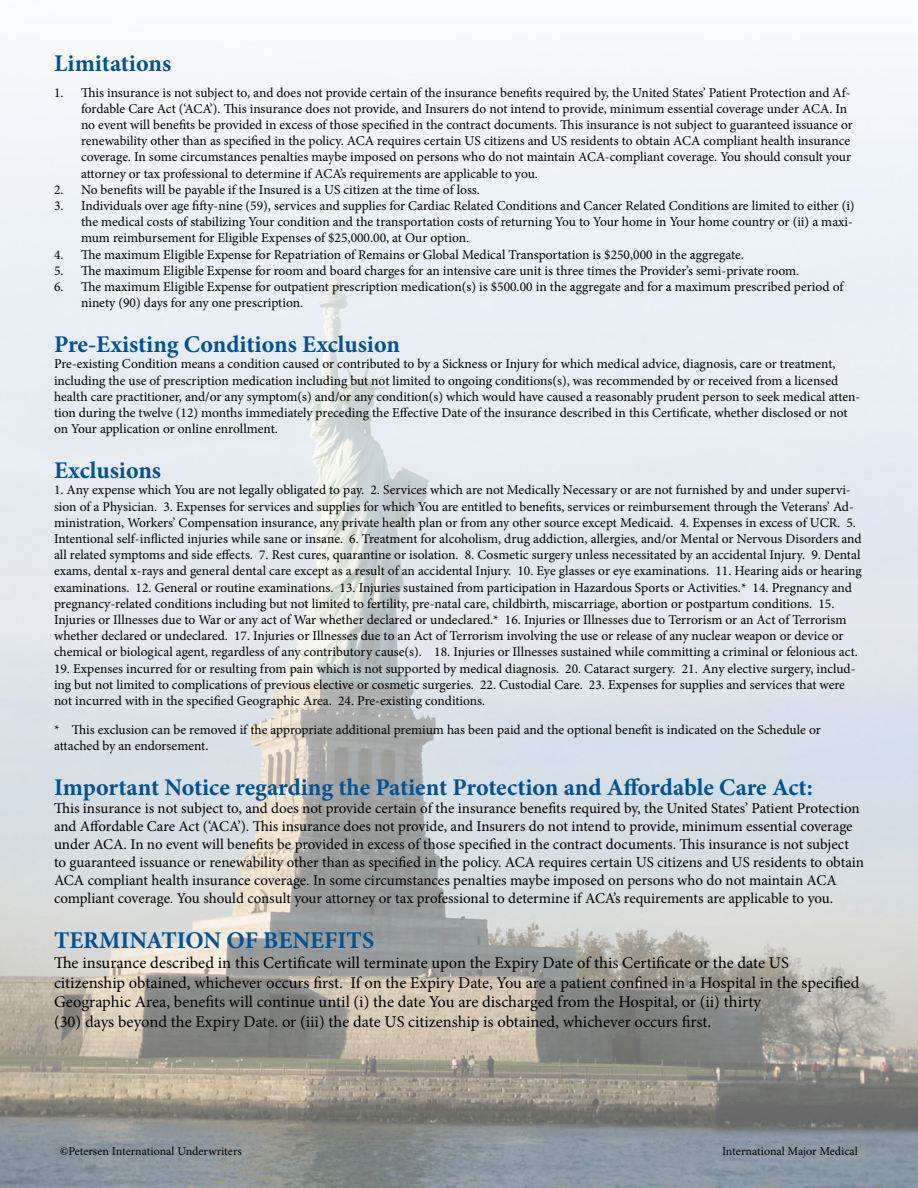
<style>
.page{position:relative;width:918px;height:1188px;background:#fff}
.page>*{position:absolute;margin:0;border:0;box-sizing:border-box;transform-origin:0 0}
.t1{font:700 24px "Minion Pro";letter-spacing:-.005em;color:#005195}
.t2{font:16.5px/19.8px "Minion Pro";color:#000}
.t3{font:15px/18px "Minion Pro";color:#000}
.t4{font:13.5px/16.2px "Minion Pro";color:#000}
.t5{font:12px "Minion Pro";color:#000}
</style>
<div class="page">
<img style="left:0;top:78px;width:918px;height:1110px">
<h1 class="t1" style="left:54px;top:47px;width:119px">Limitations</h1>
<p class="t4" style="left:81px;top:84px;width:773px;text-indent:-27px">1. This insurance is not subject to, and does not provide certain of the insurance benefits required by, the United States’ Patient Protection and Af&shy;fordable Care Act (‘ACA’). This insurance does not provide, and Insurers do not intend to provide, minimum essential coverage under ACA. In no event will benefits be provided in excess of those specified in the contract documents. This insurance is not subject to guaranteed issuance or renewability other than as specified in the policy. ACA requires certain US citizens and US residents to obtain ACA compliant health insurance coverage. In some circumstances penalties maybe imposed on persons who do not maintain ACA-compliant coverage. You should consult your attorney or tax professional to determine if ACA’s requirements are applicable to you.</p>
<p class="t4" style="left:54px;top:182px;width:427px">2. No benefits will be payable if the Insured is a US citizen at the time of loss.</p>
<p class="t4" style="left:81px;top:198px;width:775px;text-align:justify;text-indent:-27px">3. Individuals over age fifty-nine (59), services and supplies for Cardiac Related Conditions and Cancer Related Conditions are limited to either (i) the medical costs of stabilizing Your condition and the transportation costs of returning You to Your home in Your home country or (ii) a maxi&shy;mum reimbursement for Eligible Expenses of $25,000.00, at Our option.</p>
<p class="t4" style="left:54px;top:246px;width:691px">4. The maximum Eligible Expense for Repatriation of Remains or Global Medical Transportation is $250,000 in the aggregate.</p>
<p class="t4" style="left:54px;top:263px;width:747px">5. The maximum Eligible Expense for room and board charges for an intensive care unit is three times the Provider’s semi-private room.</p>
<p class="t4" style="left:81px;top:279px;width:764px;text-indent:-27px">6. The maximum Eligible Expense for outpatient prescription medication(s) is $500.00 in the aggregate and for a maximum prescribed period of ninety (90) days for any one prescription.</p>
<h1 class="t1" style="left:54px;top:328px;width:348px">Pre-Existing Conditions Exclusion</h1>
<p class="t4" style="left:54px;top:356px;width:808px">Pre-existing Condition means a condition caused or contributed to by a Sickness or Injury for which medical advice, diagnosis, care or treatment, including the use of prescription medication including but not limited to ongoing conditions(s), was recommended by or received from a licensed health care practitioner, and/or any symptom(s) and/or any condition(s) which would have caused a reasonably prudent person to seek medical atten&shy;tion during the twelve (12) months immediately preceding the Effective Date of the insurance described in this Certificate, whether disclosed or not on Your application or online enrollment.</p>
<h1 class="t1" style="left:54px;top:454px;width:109px">Exclusions</h1>
<p class="t4" style="left:54px;top:482px;width:809px">1. Any expense which You are not legally obligated to pay. 2. Services which are not Medically Necessary or are not furnished by and under supervi&shy;sion of a Physician. 3. Expenses for services and supplies for which You are entitled to benefits, services or reimbursement through the Veterans’ Ad&shy;ministration, Workers’ Compensation insurance, any private health plan or from any other source except Medicaid. 4. Expenses in excess of UCR. 5.<br>Intentional self-inflicted injuries while sane or insane. 6. Treatment for alcoholism, drug addiction, allergies, and/or Mental or Nervous Disorders and all related symptoms and side effects. 7. Rest cures, quarantine or isolation. 8. Cosmetic surgery unless necessitated by an accidental Injury. 9. Dental exams, dental x-rays and general dental care except as a result of an accidental Injury. 10. Eye glasses or eye examinations. 11. Hearing aids or hearing examinations. 12. General or routine examinations. 13. Injuries sustained from participation in Hazardous Sports or Activities.* 14. Pregnancy and pregnancy-related conditions including but not limited to fertility, pre-natal care, childbirth, miscarriage, abortion or postpartum conditions. 15.<br>Injuries or Illnesses due to War or any act of War whether declared or undeclared.* 16. Injuries or Illnesses due to Terrorism or an Act of Terrorism whether declared or undeclared. 17. Injuries or Illnesses due to an Act of Terrorism involving the use or release of any nuclear weapon or device or chemical or biological agent, regardless of any contributory cause(s). 18. Injuries or Illnesses sustained while committing a criminal or felonious act.</p>
<p class="t4" style="left:54px;top:660px;width:803px">19. Expenses incurred for or resulting from pain which is not supported by medical diagnosis. 20. Cataract surgery. 21. Any elective surgery, includ&shy;ing but not limited to complications of previous elective or cosmetic surgeries. 22. Custodial Care. 23. Expenses for supplies and services that were not incurred with in the specified Geographic Area. 24. Pre-existing conditions.</p>
<p class="t4" style="left:54px;top:721px;width:768px">* This exclusion can be removed if the appropriate additional premium has been paid and the optional benefit is indicated on the Schedule or attached by an endorsement.</p>
<h1 class="t1" style="left:54px;top:770px;width:760px">Important Notice regarding the Patient Protection and Affordable Care Act:</h1>
<p class="t3" style="left:54px;top:799px;width:812px">This insurance is not subject to, and does not provide certain of the insurance benefits required by, the United States’ Patient Protection and Affordable Care Act (‘ACA’). This insurance does not provide, and Insurers do not intend to provide, minimum essential coverage under ACA. In no event will benefits be provided in excess of those specified in the contract documents. This insurance is not subject to guaranteed issuance or renewability other than as specified in the policy. ACA requires certain US citizens and US residents to obtain ACA compliant health insurance coverage. In some circumstances penalties maybe imposed on persons who do not maintain ACA compliant coverage. You should consult your attorney or tax professional to determine if ACA’s requirements are applicable to you.</p>
<h1 class="t1" style="left:54px;top:923px;width:322px">TERMINATION OF BENEFITS</h1>
<p class="t2" style="left:54px;top:953px;width:807px">The insurance described in this Certificate will terminate upon the Expiry Date of this Certificate or the date US citizenship obtained, whichever occurs first. If on the Expiry Date, You are a patient confined in a Hospital in the specified Geographic Area, benefits will continue until (i) the date You are discharged from the Hospital, or (ii) thirty<br>(30) days beyond the Expiry Date. or (iii) the date US citizenship is obtained, whichever occurs first.</p>
<p class="t5" style="left:60px;top:1143px;width:183px">©Petersen International Underwriters</p>
<p class="t5" style="left:722px;top:1143px;width:137px">International Major Medical</p>
</div>
